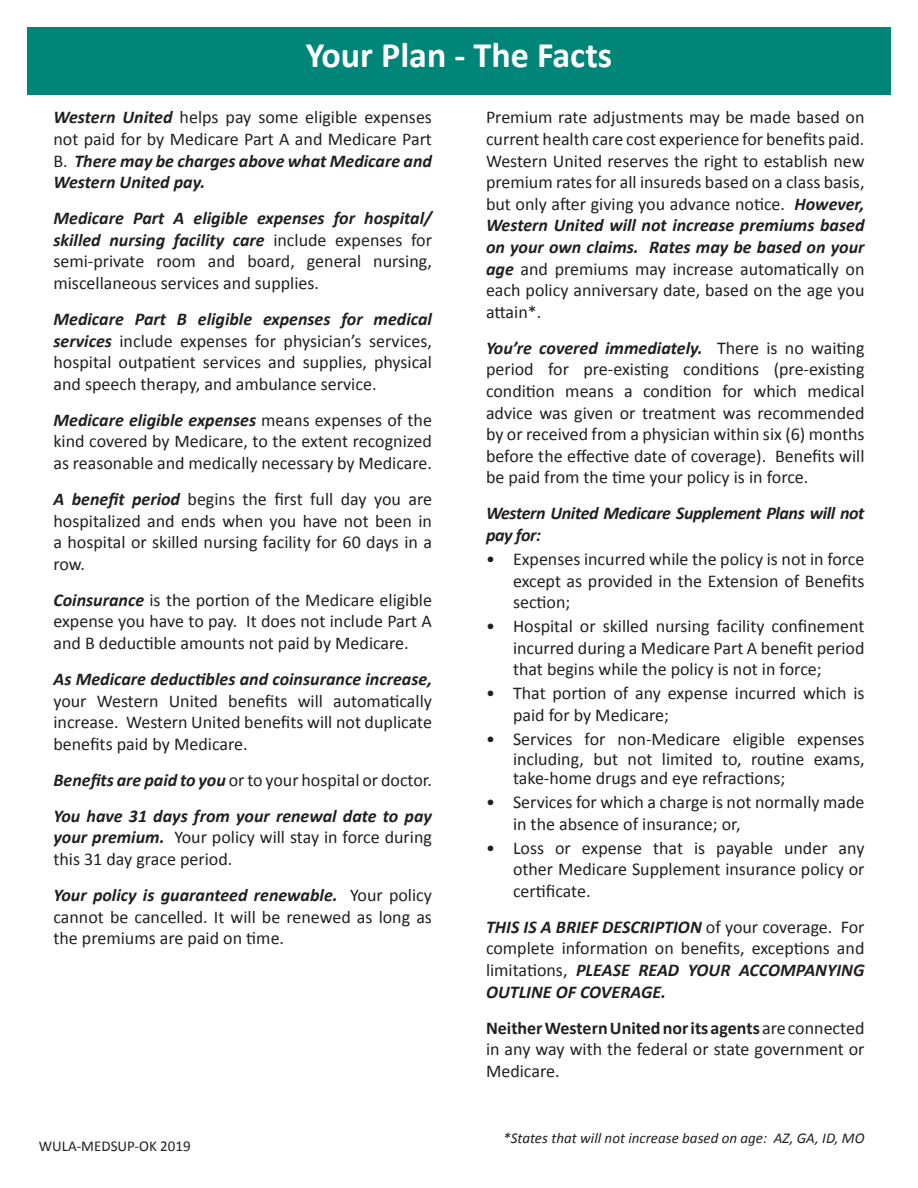
<style>
.page{position:relative;width:918px;height:1188px;background:#fff}
.page>*{position:absolute;margin:0;border:0;box-sizing:border-box;transform-origin:0 0}
.t1{font:700 36px "Calibri";color:#fff}
.t2{font:18px/21.6px "Calibri";color:#231f20;text-align:justify}
.t3{font:italic 700 18px/21.6px "Calibri";letter-spacing:-.025em;color:#231f20}
.t4{font:italic 15px "Calibri";color:#231f20}
.t5{font:15px "Calibri";color:#231f20}
.s1{font-weight:700;font-style:italic}
.s2{font-weight:700}
</style>
<div class="page">
<div style="left:27px;top:27px;width:864px;height:67px;background:#008679"></div>
<p class="t1" style="left:306px;top:33px;width:308px">Your Plan - The Facts</p>
<p class="t2" style="left:53px;top:107px;width:380px"><span class="s1">Western United</span> helps pay some eligible expenses not paid for by Medicare Part A and Medicare Part B. <span class="s1">There may be charges above what Medicare and Western United pay.</span></p>
<p class="t2" style="left:53px;top:208px;width:380px"><span class="s1">Medicare Part A eligible expenses for hospital/ skilled nursing facility care</span> include expenses for semi-private room and board, general nursing, miscellaneous services and supplies.</p>
<p class="t2" style="left:53px;top:308px;width:380px"><span class="s1">Medicare Part B eligible expenses for medical services</span> include expenses for physician’s services, hospital outpatient services and supplies, physical and speech therapy, and ambulance service.</p>
<p class="t2" style="left:53px;top:409px;width:380px"><span class="s1">Medicare eligible expenses</span> means expenses of the kind covered by Medicare, to the extent recognized as reasonable and medically necessary by Medicare.</p>
<p class="t2" style="left:53px;top:488px;width:380px"><span class="s1">A benefit period</span> begins the first full day you are hospitalized and ends when you have not been in a hospital or skilled nursing facility for 60 days in a row.</p>
<p class="t2" style="left:53px;top:589px;width:380px"><span class="s1">Coinsurance</span> is the portion of the Medicare eligible expense you have to pay. It does not include Part A and B deductible amounts not paid by Medicare.</p>
<p class="t2" style="left:53px;top:668px;width:380px"><span class="s1">As Medicare deductibles and coinsurance increase, </span>your Western United benefits will automatically increase. Western United benefits will not duplicate benefits paid by Medicare.</p>
<p class="t2" style="left:53px;top:769px;width:380px"><span class="s1">Benefits are paid to you</span> or to your hospital or doctor.</p>
<p class="t2" style="left:53px;top:805px;width:380px"><span class="s1">You have 31 days from your renewal date to pay your premium.</span> Your policy will stay in force during this 31 day grace period.</p>
<p class="t2" style="left:53px;top:884px;width:380px"><span class="s1">Your policy is guaranteed renewable.</span> Your policy cannot be cancelled. It will be renewed as long as the premiums are paid on time.</p>
<p class="t5" style="left:39px;top:1136px;width:153px">WULA-MEDSUP-OK 2019</p>
<p class="t2" style="left:486px;top:107px;width:380px">Premium rate adjustments may be made based on current health care cost experience for benefits paid.<br>Western United reserves the right to establish new premium rates for all insureds based on a class basis, but only after giving you advance notice. <span class="s1">However, Western United will not increase premiums based on your own claims. Rates may be based on your age</span> and premiums may increase automatically on each policy anniversary date, based on the age you attain*.</p>
<p class="t2" style="left:486px;top:337px;width:380px"><span class="s1">You’re covered immediately.</span> There is no waiting period for pre-existing conditions (pre-existing condition means a condition for which medical advice was given or treatment was recommended by or received from a physician within six (6) months before the effective date of coverage). Benefits will be paid from the time your policy is in force.</p>
<p class="t3" style="left:486px;top:503px;width:380px">Western United Medicare Supplement Plans will not pay for:</p>
<p class="t2" style="left:513px;top:548px;width:353px;text-indent:-27px">• Expenses incurred while the policy is not in force except as provided in the Extension of Benefits section;</p>
<p class="t2" style="left:513px;top:616px;width:353px;text-indent:-27px">• Hospital or skilled nursing facility confinement incurred during a Medicare Part A benefit period that begins while the policy is not in force;</p>
<p class="t2" style="left:513px;top:683px;width:353px;text-indent:-27px">• That portion of any expense incurred which is paid for by Medicare;</p>
<p class="t2" style="left:513px;top:729px;width:353px;line-height:19.5px;text-indent:-27px">• Services for non-Medicare eligible expenses including, but not limited to, routine exams, take-home drugs and eye refractions;</p>
<p class="t2" style="left:513px;top:791px;width:353px;text-indent:-27px">• Services for which a charge is not normally made in the absence of insurance; or,</p>
<p class="t2" style="left:513px;top:837px;width:353px;text-indent:-27px">• Loss or expense that is payable under any other Medicare Supplement insurance policy or certificate.</p>
<p class="t2" style="left:486px;top:916px;width:380px"><span class="s1">THIS IS A BRIEF DESCRIPTION</span> of your coverage. For complete information on benefits, exceptions and limitations, <span class="s1">PLEASE READ YOUR ACCOMPANYING OUTLINE OF COVERAGE.</span></p>
<p class="t2" style="left:486px;top:1017px;width:380px"><span class="s2">Neither Western United nor its agents</span> are connected in any way with the federal or state government or Medicare.</p>
<p class="t4" style="left:503px;top:1128px;width:363px">*States that will not increase based on age: AZ, GA, ID, MO</p>
</div>
